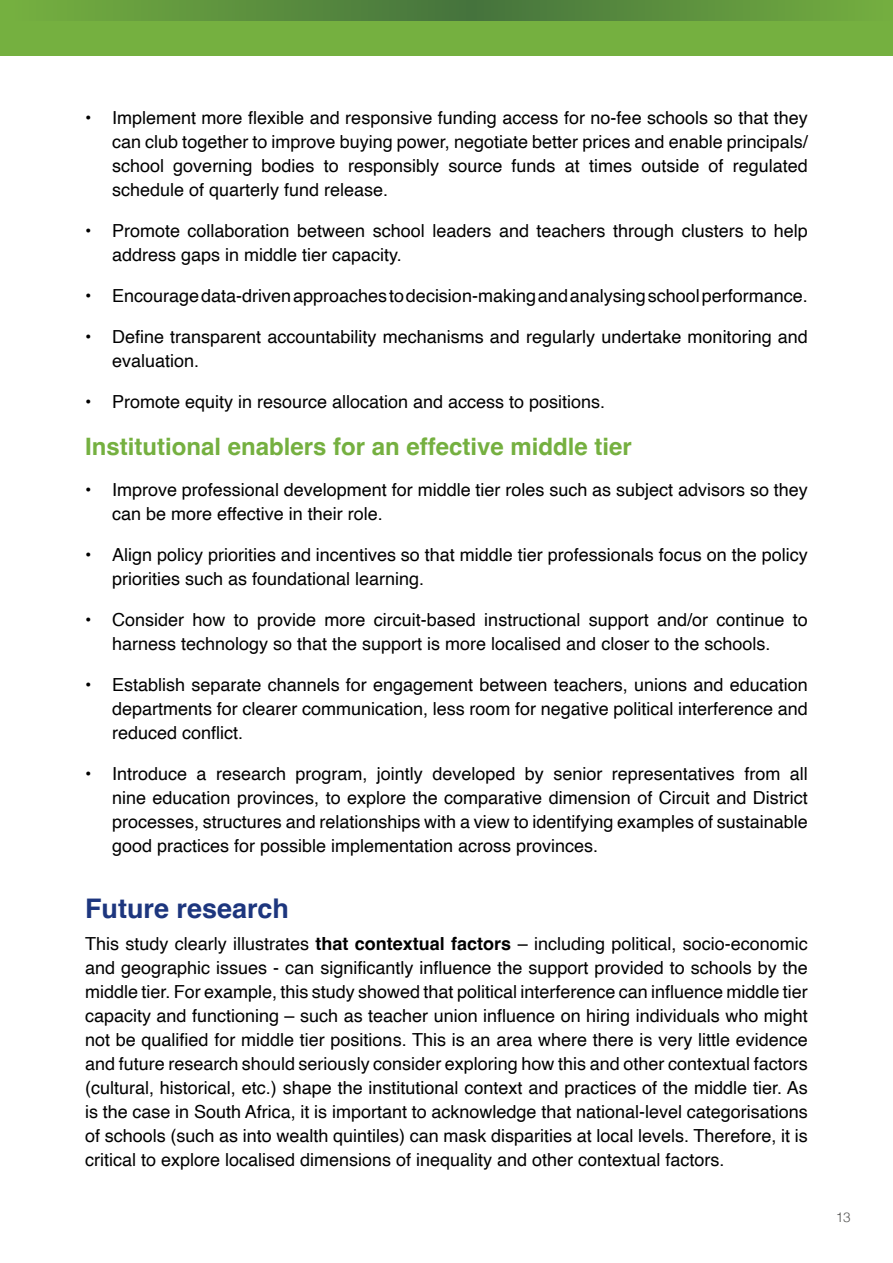
<style>
.page{position:relative;width:893px;height:1263px;background:#fff}
.page>*{position:absolute;margin:0;border:0;box-sizing:border-box;transform-origin:0 0}
.t1{font:700 27px "Helvetica";color:#1d367e}
.t2{font:700 24px "Helvetica";color:#75b040}
.t3{font:18px/24px "Helvetica";color:#000;text-align:justify}
.t4{font:300 13.5px "Helvetica";color:#575756}
.s1{font-weight:700}
</style>
<div class="page">
<svg style="left:0;top:0;width:893px;height:21px;background:#5d913e"></svg>
<div style="left:0;top:21px;width:893px;height:34px;background:#75b040"></div>
<p class="t3" style="left:112px;top:106px;width:697px;text-indent:-27px">• Implement more flexible and responsive funding access for no-fee schools so that they can club together to improve buying power, negotiate better prices and enable principals/ school governing bodies to responsibly source funds at times outside of regulated schedule of quarterly fund release.</p>
<p class="t3" style="left:112px;top:219px;width:697px;text-indent:-27px">• Promote collaboration between school leaders and teachers through clusters to help address gaps in middle tier capacity.</p>
<p class="t3" style="left:85px;top:284px;width:724px">• Encourage data-driven approaches to decision-making and analysing school performance.</p>
<p class="t3" style="left:112px;top:325px;width:697px;text-indent:-27px">• Define transparent accountability mechanisms and regularly undertake monitoring and evaluation.</p>
<p class="t3" style="left:85px;top:390px;width:522px">• Promote equity in resource allocation and access to positions.</p>
<h2 class="t2" style="left:85px;top:432px;width:548px">Institutional enablers for an effective middle tier</h2>
<p class="t3" style="left:112px;top:478px;width:697px;text-indent:-27px">• Improve professional development for middle tier roles such as subject advisors so they can be more effective in their role.</p>
<p class="t3" style="left:112px;top:543px;width:697px;text-indent:-27px">• Align policy priorities and incentives so that middle tier professionals focus on the policy priorities such as foundational learning.</p>
<p class="t3" style="left:85px;top:608px;width:724px;text-align:center">• Consider how to provide more circuit-based instructional support and/or continue to harness technology so that the support is more localised and closer to the schools.</p>
<p class="t3" style="left:112px;top:673px;width:697px;text-indent:-27px">• Establish separate channels for engagement between teachers, unions and education departments for clearer communication, less room for negative political interference and reduced conflict.</p>
<p class="t3" style="left:112px;top:762px;width:697px;text-indent:-27px">• Introduce a research program, jointly developed by senior representatives from all nine education provinces, to explore the comparative dimension of Circuit and District processes, structures and relationships with a view to identifying examples of sustainable good practices for possible implementation across provinces.</p>
<h1 class="t1" style="left:85px;top:892px;width:206px">Future research</h1>
<p class="t3" style="left:85px;top:932px;width:724px">This study clearly illustrates <span class="s1">that contextual factors</span> – including political, socio-economic and geographic issues - can significantly influence the support provided to schools by the middle tier. For example, this study showed that political interference can influence middle tier capacity and functioning – such as teacher union influence on hiring individuals who might not be qualified for middle tier positions. This is an area where there is very little evidence and future research should seriously consider exploring how this and other contextual factors (cultural, historical, etc.) shape the institutional context and practices of the middle tier. As is the case in South Africa, it is important to acknowledge that national-level categorisations of schools (such as into wealth quintiles) can mask disparities at local levels. Therefore, it is critical to explore localised dimensions of inequality and other contextual factors.</p>
<p class="t4" style="left:836px;top:1205px;width:17px">13</p>
</div>
